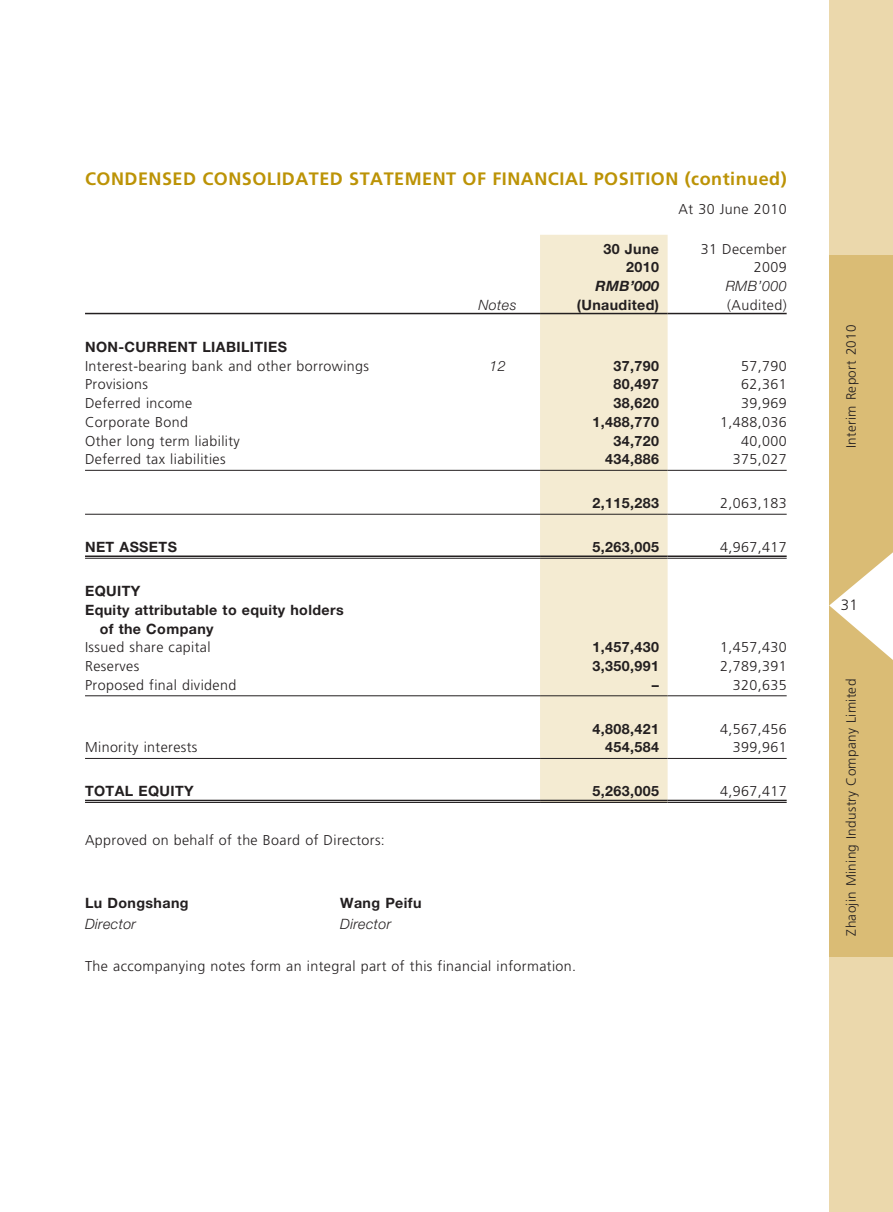
<style>
.page{position:relative;width:893px;height:1212px;background:#fff}
.page>*{position:absolute;margin:0;border:0;box-sizing:border-box;transform-origin:0 0}
.t1{font:700 18px "Frutiger LT Std";letter-spacing:.03em;color:#bc9306}
.t2{font:300 15px "Frutiger LT Std";color:#231f20}
.t3{font:300 14.25px/18.8px "Frutiger LT Std";letter-spacing:.03em;color:#231f20;text-align:right}
.t4{font:700 14.25px/18.8px "Helvetica Neue LT Std";letter-spacing:.03em;color:#231f20;text-align:right}
.t5{font:italic 300 14.25px "Helvetica Neue LT Std";letter-spacing:.03em;color:#231f20}
.t6{font:italic 700 14.25px "Helvetica Neue LT Std";letter-spacing:.03em;color:#231f20}
.t7{font:300 13.5px "Frutiger LT Std";letter-spacing:.03em;color:#231f20}
</style>
<div class="page">
<div style="left:829px;top:0;width:64px;height:1212px;background:#ebd8ac"></div>
<div style="left:829px;top:255px;width:64px;height:702px;background:#dabc75"></div>
<svg style="left:829px;top:552px;width:64px;height:108px"></svg>
<div style="left:540px;top:235px;width:128px;height:567px;background:#f4ebd2"></div>
<hr style="left:85px;top:313px;width:370px;height:1px;background:#231f20">
<hr style="left:455px;top:313px;width:85px;height:1px;background:#231f20">
<hr style="left:540px;top:313px;width:128px;height:1px;background:#231f20">
<hr style="left:668px;top:313px;width:119px;height:1px;background:#231f20">
<hr style="left:85px;top:470px;width:370px;height:1px;background:#231f20">
<hr style="left:455px;top:470px;width:85px;height:1px;background:#231f20">
<hr style="left:540px;top:470px;width:128px;height:1px;background:#231f20">
<hr style="left:668px;top:470px;width:119px;height:1px;background:#231f20">
<hr style="left:85px;top:514px;width:370px;height:1px;background:#231f20">
<hr style="left:455px;top:514px;width:85px;height:1px;background:#231f20">
<hr style="left:540px;top:514px;width:128px;height:1px;background:#231f20">
<hr style="left:668px;top:514px;width:119px;height:1px;background:#231f20">
<hr style="left:85px;top:555px;width:370px;height:2px;background:#231f20">
<hr style="left:85px;top:558px;width:370px;height:1px;background:#231f20">
<hr style="left:455px;top:555px;width:85px;height:2px;background:#231f20">
<hr style="left:455px;top:558px;width:85px;height:1px;background:#231f20">
<hr style="left:540px;top:555px;width:128px;height:2px;background:#231f20">
<hr style="left:540px;top:558px;width:128px;height:1px;background:#231f20">
<hr style="left:668px;top:555px;width:119px;height:2px;background:#231f20">
<hr style="left:668px;top:558px;width:119px;height:1px;background:#231f20">
<hr style="left:85px;top:695px;width:370px;height:1px;background:#231f20">
<hr style="left:455px;top:695px;width:85px;height:1px;background:#231f20">
<hr style="left:540px;top:695px;width:128px;height:1px;background:#231f20">
<hr style="left:668px;top:695px;width:119px;height:1px;background:#231f20">
<hr style="left:85px;top:758px;width:370px;height:1px;background:#231f20">
<hr style="left:455px;top:758px;width:85px;height:1px;background:#231f20">
<hr style="left:540px;top:758px;width:128px;height:1px;background:#231f20">
<hr style="left:668px;top:758px;width:119px;height:1px;background:#231f20">
<hr style="left:85px;top:800px;width:370px;height:1px;background:#231f20">
<hr style="left:85px;top:802px;width:370px;height:1px;background:#231f20">
<hr style="left:455px;top:800px;width:85px;height:1px;background:#231f20">
<hr style="left:455px;top:802px;width:85px;height:1px;background:#231f20">
<hr style="left:540px;top:800px;width:128px;height:1px;background:#231f20">
<hr style="left:540px;top:802px;width:128px;height:1px;background:#231f20">
<hr style="left:668px;top:800px;width:119px;height:1px;background:#231f20">
<hr style="left:668px;top:802px;width:119px;height:1px;background:#231f20">
<p class="t1" style="left:85px;top:168px;width:25px">CONDENSED</p>
<p class="t1" style="left:202px;top:168px;width:13px">CONSOLIDATED</p>
<p class="t1" style="left:349px;top:168px;width:13px">STATEMENT</p>
<p class="t1" style="left:463px;top:168px;width:42px">OF FINANCIAL</p>
<p class="t1" style="left:594px;top:168px;width:12px">POSITION</p>
<p class="t1" style="left:685px;top:168px;width:104px">(CONTINUED)</p>
<p class="t3" style="left:678px;top:200px;width:110px">At 30 June 2010</p>
<p class="t4" style="left:603px;top:239px;width:57px">30 June<br>2010</p>
<p class="t3" style="left:701px;top:239px;width:87px">31 December<br>2009</p>
<p class="t6" style="left:595px;top:277px;width:65px">RMB’000</p>
<p class="t5" style="left:726px;top:277px;width:63px">RMB’000</p>
<p class="t5" style="left:478px;top:296px;width:40px">Notes</p>
<p class="t4" style="left:577px;top:295px;width:84px">(Unaudited)</p>
<p class="t3" style="left:727px;top:296px;width:61px">(Audited)</p>
<p class="t4" style="left:85px;top:337px;width:204px">NON-CURRENT LIABILITIES</p>
<p class="t3" style="left:85px;top:356px;width:286px">Interest-bearing bank and other borrowings</p>
<p class="t5" style="left:489px;top:357px;width:18px">12</p>
<p class="t4" style="left:613px;top:356px;width:47px">37,790</p>
<p class="t3" style="left:741px;top:356px;width:47px">57,790</p>
<p class="t3" style="left:85px;top:375px;width:64px">Provisions</p>
<p class="t4" style="left:614px;top:374px;width:47px">80,497</p>
<p class="t3" style="left:741px;top:375px;width:47px">62,361</p>
<p class="t3" style="left:85px;top:394px;width:109px">Deferred income</p>
<p class="t4" style="left:614px;top:393px;width:47px">38,620</p>
<p class="t3" style="left:741px;top:394px;width:47px">39,969</p>
<p class="t3" style="left:85px;top:413px;width:104px">Corporate Bond</p>
<p class="t4" style="left:593px;top:412px;width:68px">1,488,770</p>
<p class="t3" style="left:720px;top:413px;width:68px">1,488,036</p>
<p class="t3" style="left:85px;top:431px;width:156px">Other long term liability</p>
<p class="t4" style="left:614px;top:431px;width:47px">34,720</p>
<p class="t3" style="left:741px;top:431px;width:47px">40,000</p>
<p class="t3" style="left:85px;top:450px;width:142px">Deferred tax liabilities</p>
<p class="t4" style="left:605px;top:449px;width:55px">434,886</p>
<p class="t3" style="left:733px;top:450px;width:55px">375,027</p>
<p class="t4" style="left:593px;top:493px;width:68px">2,115,283</p>
<p class="t3" style="left:720px;top:494px;width:68px">2,063,183</p>
<p class="t4" style="left:85px;top:537px;width:93px">NET ASSETS</p>
<p class="t4" style="left:592px;top:537px;width:68px">5,263,005</p>
<p class="t3" style="left:720px;top:538px;width:68px">4,967,417</p>
<p class="t4" style="left:85px;top:581px;width:57px">EQUITY</p>
<p class="t4" style="left:85px;top:600px;width:260px">Equity attributable to equity holders</p>
<p class="t4" style="left:100px;top:619px;width:115px">of the Company</p>
<p class="t3" style="left:85px;top:638px;width:127px">Issued share capital</p>
<p class="t4" style="left:592px;top:637px;width:68px">1,457,430</p>
<p class="t3" style="left:720px;top:638px;width:68px">1,457,430</p>
<p class="t3" style="left:85px;top:657px;width:56px">Reserves</p>
<p class="t4" style="left:592px;top:656px;width:68px">3,350,991</p>
<p class="t3" style="left:720px;top:657px;width:68px">2,789,391</p>
<p class="t3" style="left:85px;top:676px;width:153px">Proposed final dividend</p>
<p class="t4" style="left:652px;top:675px;width:9px">–</p>
<p class="t3" style="left:733px;top:676px;width:55px">320,635</p>
<p class="t4" style="left:593px;top:719px;width:68px">4,808,421</p>
<p class="t3" style="left:720px;top:719px;width:68px">4,567,456</p>
<p class="t3" style="left:85px;top:738px;width:114px">Minority interests</p>
<p class="t4" style="left:605px;top:738px;width:55px">454,584</p>
<p class="t3" style="left:733px;top:738px;width:55px">399,961</p>
<p class="t4" style="left:85px;top:781px;width:110px">TOTAL EQUITY</p>
<p class="t4" style="left:592px;top:781px;width:68px">5,263,005</p>
<p class="t3" style="left:720px;top:782px;width:68px">4,967,417</p>
<p class="t3" style="left:85px;top:831px;width:301px">Approved on behalf of the Board of Directors:</p>
<p class="t4" style="left:85px;top:893px;width:105px">Lu Dongshang</p>
<p class="t4" style="left:340px;top:893px;width:83px">Wang Peifu</p>
<p class="t5" style="left:85px;top:915px;width:53px">Director</p>
<p class="t5" style="left:340px;top:915px;width:53px">Director</p>
<p class="t3" style="left:85px;top:957px;width:493px">The accompanying notes form an integral part of this financial information.</p>
<p class="t7" style="left:843px;top:448px;width:125px;rotate:-90deg">Interim Report 2010</p>
<p class="t2" style="left:841px;top:596px;width:19px">31</p>
<p class="t7" style="left:843px;top:935px;width:258px;rotate:-90deg">Zhaojin Mining Industry Company Limited</p>
</div>
